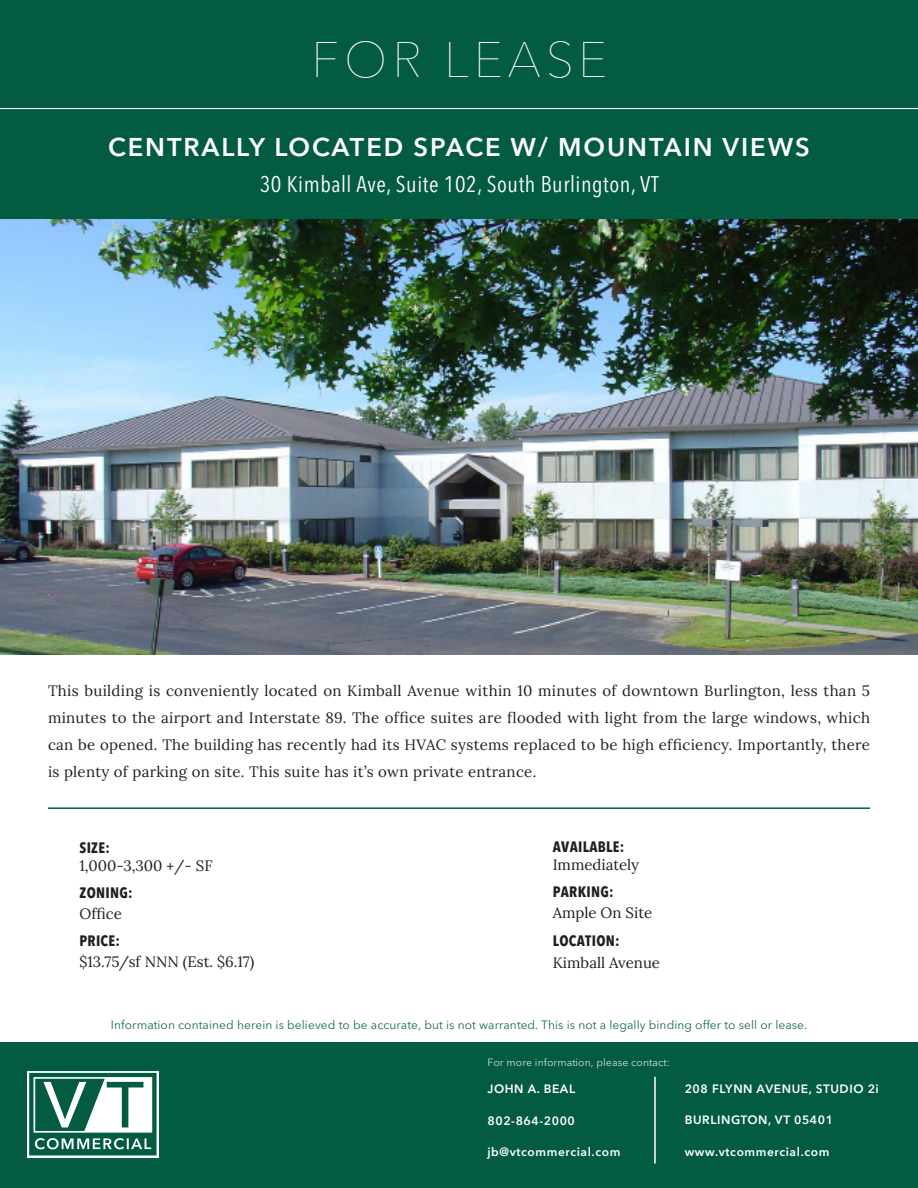
<style>
.page{position:relative;width:918px;height:1188px;background:#fff}
.page>*{position:absolute;margin:0;border:0;box-sizing:border-box;transform-origin:0 0}
.t1{font:100 49.5px "Avenir Next LT Pro";letter-spacing:.1em;color:#fff}
.t2{font:600 25.5px "Avenir Next LT Pro";letter-spacing:.075em;color:#fff}
.t3{font:condensed 22.5px "Avenir Next LT Pro";letter-spacing:.025em;color:#fff}
.t4{font:15px/27px "Lora";color:#231f20;text-align:justify}
.t5{font:700 condensed 15px "Avenir Next LT Pro";letter-spacing:.02em;color:#231f20}
.t6{font:12px "Avenir Next LT Pro";letter-spacing:.005em;color:#1c6b55}
.t7{font:600 12px "Avenir Next LT Pro";letter-spacing:.05em;color:#fff}
.t8{font:10.5px "Avenir Next LT Pro";letter-spacing:.005em;color:#cdded9}
</style>
<div class="page">
<div style="left:0;top:0;width:918px;height:221px;background:#035b42"></div>
<img style="left:0;top:219px;width:918px;height:435px">
<hr style="left:0;top:108px;width:918px;height:1px;background:#fff">
<div style="left:0;top:1042px;width:918px;height:146px;background:#035b42"></div>
<svg style="left:27px;top:1071px;width:132px;height:87px"></svg>
<svg style="left:29px;top:1073px;width:128px;height:82px"></svg>
<hr style="left:654px;top:1077px;width:2px;height:87px;background:#fff">
<hr style="left:48px;top:807px;width:822px;height:2px;background:#035b42">
<h1 class="t1" style="left:312px;top:17px;width:297px">FOR LEASE</h1>
<h2 class="t2" style="left:108px;top:132px;width:703px">CENTRALLY LOCATED SPACE W/ MOUNTAIN VIEWS</h2>
<h3 class="t3" style="left:260px;top:171px;width:400px">30 Kimball Ave, Suite 102, South Burlington, VT</h3>
<p class="t4" style="left:48px;top:676px;width:824px">This building is conveniently located on Kimball Avenue within 10 minutes of downtown Burlington, less than 5 minutes to the airport and Interstate 89. The office suites are flooded with light from the large windows, which can be opened. The building has recently had its HVAC systems replaced to be high efficiency. Importantly, there is plenty of parking on site. This suite has it’s own private entrance.</p>
<p class="t5" style="left:80px;top:838px;width:32px">SIZE:</p>
<p class="t4" style="left:79px;top:851px;width:135px">1,000-3,300 +/- SF</p>
<p class="t5" style="left:79px;top:884px;width:55px">ZONING:</p>
<p class="t4" style="left:79px;top:899px;width:44px">Office</p>
<p class="t5" style="left:79px;top:932px;width:42px">PRICE:</p>
<p class="t4" style="left:79px;top:948px;width:176px">$13.75/sf NNN (Est. $6.17)</p>
<p class="t5" style="left:553px;top:838px;width:73px">AVAILABLE:</p>
<p class="t4" style="left:553px;top:850px;width:88px">Immediately</p>
<p class="t5" style="left:553px;top:883px;width:62px">PARKING:</p>
<p class="t4" style="left:553px;top:899px;width:101px">Ample On Site</p>
<p class="t5" style="left:553px;top:931px;width:69px">LOCATION:</p>
<p class="t4" style="left:553px;top:948px;width:109px">Kimball Avenue</p>
<p class="t6" style="left:111px;top:1015px;width:698px">Information contained herein is believed to be accurate, but is not warranted. This is not a legally binding offer to sell or lease.</p>
<p class="t8" style="left:488px;top:1054px;width:184px">For more information, please contact:</p>
<p class="t7" style="left:488px;top:1082px;width:89px">JOHN A. BEAL</p>
<p class="t7" style="left:488px;top:1113px;width:89px">802-864-2000</p>
<p class="t7" style="left:488px;top:1145px;width:134px">jb@vtcommercial.com</p>
<p class="t7" style="left:685px;top:1081px;width:196px">208 FLYNN AVENUE, STUDIO 2i</p>
<p class="t7" style="left:685px;top:1113px;width:150px">BURLINGTON, VT 05401</p>
<p class="t7" style="left:685px;top:1144px;width:146px">www.vtcommercial.com</p>
</div>
